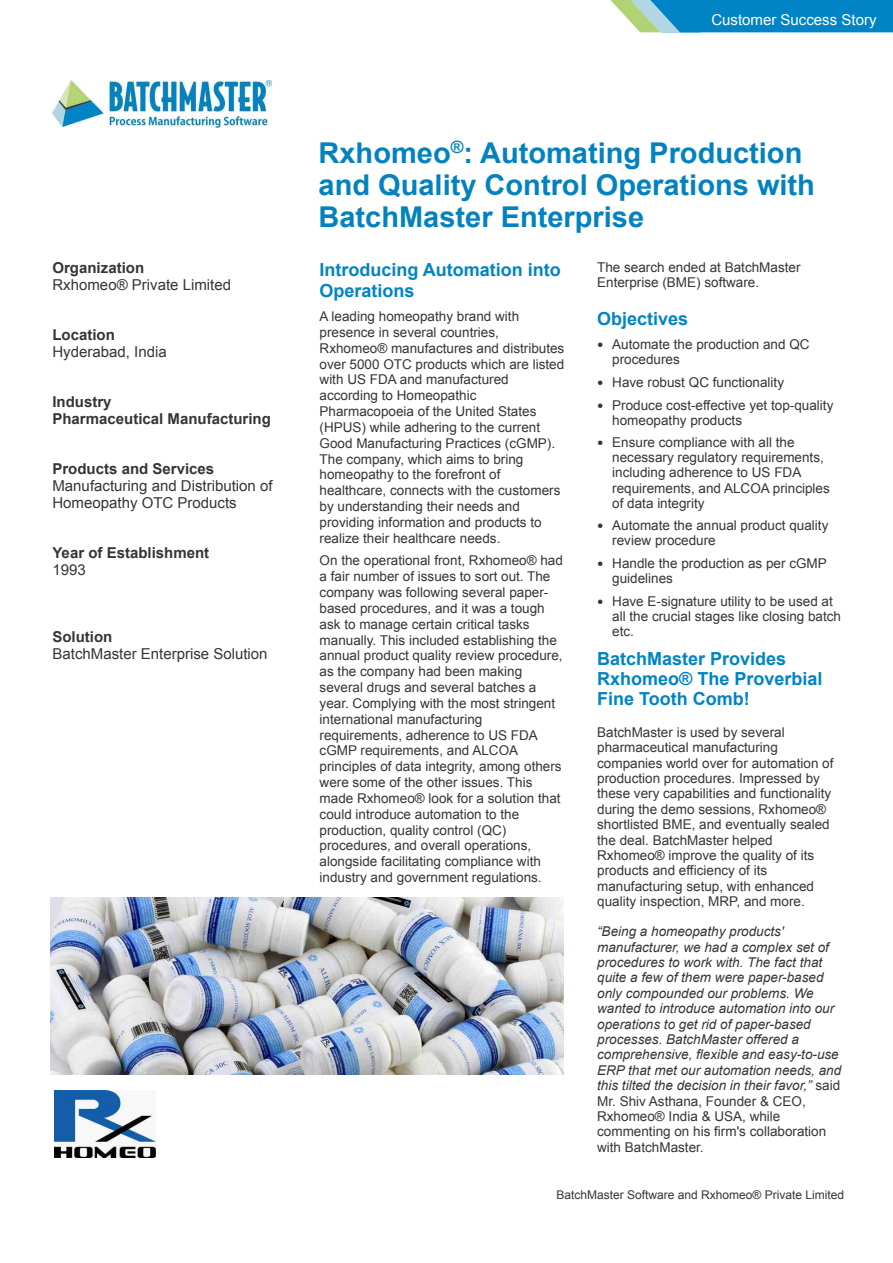
<style>
.page{position:relative;width:893px;height:1263px;background:#fff}
.page>*{position:absolute;margin:0;border:0;box-sizing:border-box;transform-origin:0 0}
.t1{font:700 28.65px/32px "Arial";color:#0582be}
.t2{font:700 18px/20.1px "Arial";color:#0084c5}
.t3{font:15px/16.8px "Arial";color:#373435}
.t4{font:700 15px/16.8px "Arial";color:#373435}
.t5{font:15px "Arial";color:#fff}
.t6{font:13.5px/15.9px "Arial";color:#373435}
.t7{font:italic 13.5px/15.5px "Arial";color:#373435}
.t8{font:12px "Arial";color:#373435}
.s1{font-style:normal}
</style>
<div class="page">
<svg style="left:610px;top:0;width:283px;height:32px;background:#2695c4"></svg>
<img style="left:52px;top:80px;width:219px;height:47px">
<img style="left:51px;top:898px;width:513px;height:176px">
<img style="left:55px;top:1090px;width:101px;height:67px">
<p class="t4" style="left:52px;top:261px;width:93px">Organization</p>
<p class="t3" style="left:52px;top:278px;width:180px">Rxhomeo® Private Limited</p>
<p class="t4" style="left:52px;top:328px;width:64px">Location</p>
<p class="t3" style="left:52px;top:345px;width:116px">Hyderabad, India</p>
<p class="t4" style="left:52px;top:395px;width:220px">Industry<br>Pharmaceutical Manufacturing</p>
<p class="t4" style="left:52px;top:462px;width:163px">Products and Services</p>
<p class="t3" style="left:52px;top:479px;width:222px">Manufacturing and Distribution of<br>Homeopathy OTC Products</p>
<p class="t4" style="left:52px;top:546px;width:158px">Year of Establishment</p>
<p class="t3" style="left:52px;top:562px;width:35px">1993</p>
<p class="t4" style="left:52px;top:629px;width:62px">Solution</p>
<p class="t3" style="left:52px;top:646px;width:217px">BatchMaster Enterprise Solution</p>
<p class="t5" style="left:711px;top:14px;width:167px">Customer Success Story</p>
<h1 class="t1" style="left:319px;top:139px;width:498px">Rxhomeo<sup>®</sup>: Automating Production and Quality Control Operations with<br>BatchMaster Enterprise</h1>
<h2 class="t2" style="left:320px;top:261px;width:243px;line-height:21.1px">Introducing Automation into<br>Operations</h2>
<p class="t6" style="left:320px;top:310px;width:246px">A leading homeopathy brand with presence in several countries, Rxhomeo® manufactures and distributes over 5000 OTC products which are listed with US FDA and manufactured according to Homeopathic Pharmacopoeia of the United States (HPUS) while adhering to the current Good Manufacturing Practices (cGMP).<br>The company, which aims to bring homeopathy to the forefront of healthcare, connects with the customers by understanding their needs and providing information and products to realize their healthcare needs.</p>
<p class="t6" style="left:320px;top:554px;width:245px">On the operational front, Rxhomeo® had a fair number of issues to sort out. The company was following several paper&shy;based procedures, and it was a tough ask to manage certain critical tasks manually. This included establishing the annual product quality review procedure, as the company had been making several drugs and several batches a year. Complying with the most stringent international manufacturing requirements, adherence to US FDA cGMP requirements, and ALCOA principles of data integrity, among others were some of the other issues. This made Rxhomeo® look for a solution that could introduce automation to the production, quality control (QC) procedures, and overall operations, alongside facilitating compliance with industry and government regulations.</p>
<p class="t6" style="left:597px;top:261px;width:205px;line-height:15.1px">The search ended at BatchMaster<br>Enterprise (BME) software.</p>
<h2 class="t2" style="left:597px;top:310px;width:93px">Objectives</h2>
<p class="t6" style="left:612px;top:338px;width:199px;line-height:15.1px">Automate the production and QC procedures</p>
<p class="t6" style="left:612px;top:372px;width:223px;line-height:22.6px">Have robust QC functionality<br>Produce cost-effective yet top-quality</p>
<p class="t6" style="left:612px;top:410px;width:184px;line-height:22.6px">homeopathy products<br>Ensure compliance with all the</p>
<p class="t6" style="left:612px;top:451px;width:219px;line-height:15.1px">necessary regulatory requirements, including adherence to US FDA requirements, and ALCOA principles of data integrity</p>
<p class="t6" style="left:612px;top:519px;width:218px;line-height:15.1px">Automate the annual product quality review procedure</p>
<p class="t6" style="left:612px;top:557px;width:216px;line-height:15.1px">Handle the production as per cGMP guidelines</p>
<p class="t6" style="left:612px;top:595px;width:230px;line-height:15.1px">Have E-signature utility to be used at all the crucial stages like closing batch etc.</p>
<h2 class="t2" style="left:597px;top:650px;width:227px">BatchMaster Provides<br>Rxhomeo® The Proverbial<br>Fine Tooth Comb!</h2>
<p class="t6" style="left:597px;top:726px;width:238px;line-height:15.5px">BatchMaster is used by several pharmaceutical manufacturing companies world over for automation of production procedures. Impressed by these very capabilities and functionality during the demo sessions, Rxhomeo® shortlisted BME, and eventually sealed the deal. BatchMaster helped Rxhomeo® improve the quality of its products and efficiency of its manufacturing setup, with enhanced quality inspection, MRP, and more.</p>
<p class="t7" style="left:597px;top:925px;width:246px">“Being a homeopathy products' manufacturer, we had a complex set of procedures to work with. The fact that quite a few of them were paper-based only compounded our problems. We wanted to introduce automation into our operations to get rid of paper-based processes. BatchMaster offered a comprehensive, flexible and easy-to-use ERP that met our automation needs, and this tilted the decision in their favor,” <span class="s1">said Mr. Shiv Asthana, Founder &amp; CEO, Rxhomeo® India &amp; USA, while commenting on his firm's collaboration with BatchMaster.</span></p>
<p class="t8" style="left:556px;top:1190px;width:289px">BatchMaster Software and Rxhomeo® Private Limited</p>
</div>
